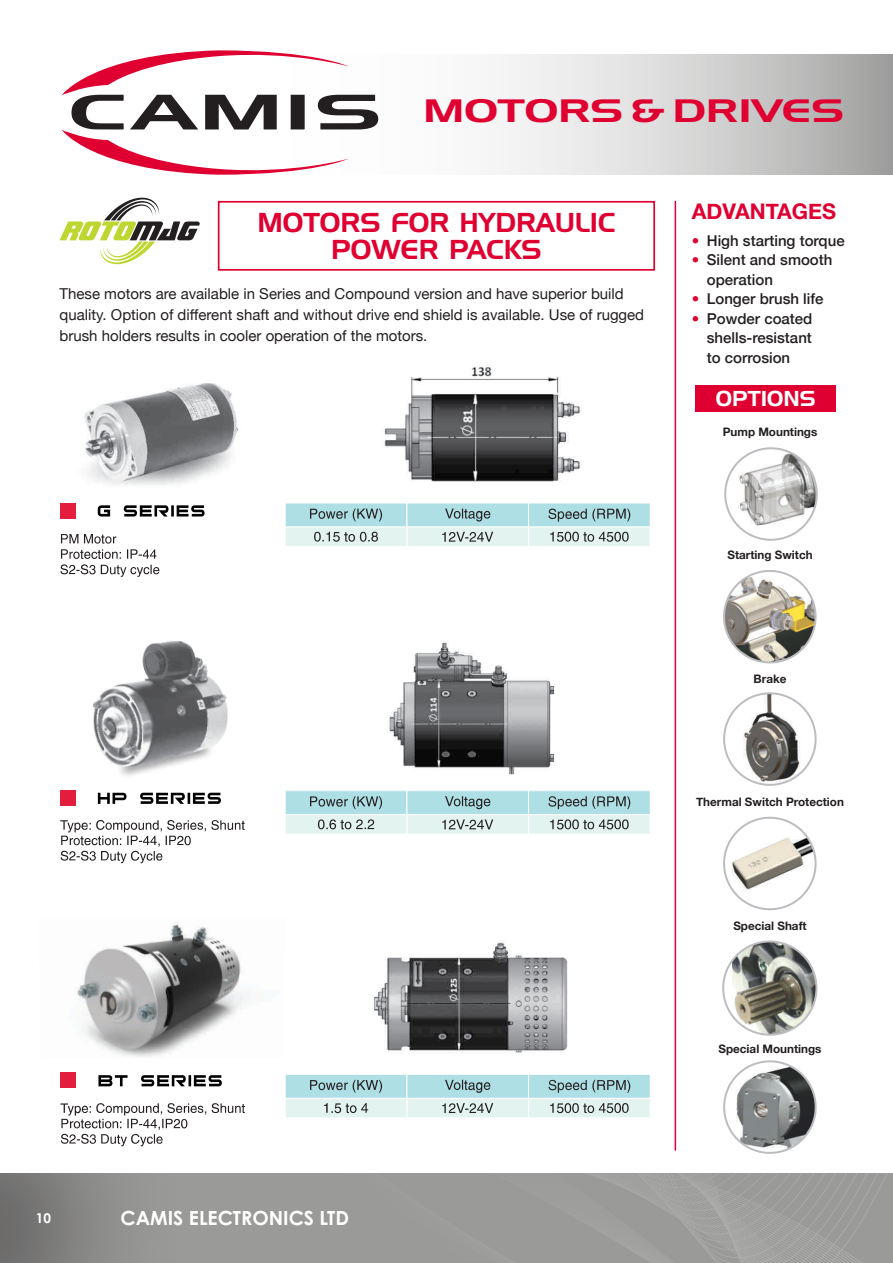
<style>
.page{position:relative;width:893px;height:1263px;background:#fff}
.page>*{position:absolute;margin:0;border:0;box-sizing:border-box;transform-origin:0 0}
.t1{font:31.5px "Handel Gothic BT";color:#df0031;scale:1.37 1}
.t2{font:26.55px/27px "Handel Gothic BT";color:#df0031;text-align:center}
.t3{font:700 21.6px "Helvetica Neue";color:#df0031}
.t4{font:21px "Handel Gothic BT";color:#fff}
.t5{font:700 19.5px "Century Gothic";color:#fff}
.t6{font:15px/21px "Helvetica Neue";color:#231f20}
.t7{font:500 15px "Helvetica Neue";color:#231f20}
.t8{font:700 13.5px "Century Gothic";color:#fff}
.t9{font:700 11.7px "Helvetica Neue";color:#231f20}
.s1{color:#df0031}
</style>
<div class="page">
<svg style="left:0;top:1173px;width:893px;height:1px"></svg>
<svg style="left:0;top:1174px;width:893px;height:89px;background:#979796"></svg>
<svg style="left:378px;top:54px;width:515px;height:121px"></svg>
<svg style="left:62px;top:50px;width:316px;height:125px"></svg>
<img style="left:85px;top:384px;width:153px;height:101px">
<img style="left:384px;top:365px;width:197px;height:117px">
<div style="left:218px;top:201px;width:437px;height:70px;border:2px solid #df0031"></div>
<div style="left:696px;top:386px;width:140px;height:26px;background:#df0031"></div>
<svg style="left:60px;top:198px;width:140px;height:66px"></svg>
<svg style="left:724px;top:447px;width:94px;height:94px"></svg>
<svg style="left:723px;top:570px;width:94px;height:94px"></svg>
<svg style="left:723px;top:692px;width:94px;height:94px"></svg>
<svg style="left:723px;top:816px;width:94px;height:95px"></svg>
<svg style="left:724px;top:959px;width:58px;height:76px"></svg>
<img style="left:732px;top:943px;width:85px;height:91px">
<div style="left:722px;top:940px;width:95px;height:96px;border:2px solid #bcbdc0;border-radius:50%"></div>
<svg style="left:723px;top:1060px;width:94px;height:94px"></svg>
<hr style="left:675px;top:201px;width:1px;height:949px;background:#df0031">
<svg style="left:98px;top:505px;width:107px;height:11px"></svg>
<div style="left:60px;top:503px;width:16px;height:15px;background:#e41c3e"></div>
<div style="left:285px;top:503px;width:122px;height:24px;background:#aedfe4"></div>
<div style="left:285px;top:503px;width:122px;height:24px;border:1px solid #fff"></div>
<div style="left:407px;top:503px;width:122px;height:24px;background:#aedfe4"></div>
<div style="left:406px;top:503px;width:123px;height:24px;border:1px solid #fff"></div>
<div style="left:529px;top:503px;width:121px;height:24px;background:#aedfe4"></div>
<div style="left:528px;top:503px;width:123px;height:24px;border:1px solid #fff"></div>
<div style="left:407px;top:527px;width:122px;height:19px;background:#e2f3f0"></div>
<div style="left:406px;top:527px;width:123px;height:20px;border:1px solid #fff"></div>
<div style="left:529px;top:527px;width:121px;height:19px;background:#e2f3f0"></div>
<div style="left:528px;top:527px;width:123px;height:20px;border:1px solid #fff"></div>
<div style="left:285px;top:527px;width:122px;height:19px;background:#e2f3f0"></div>
<div style="left:285px;top:527px;width:122px;height:20px;border:1px solid #fff"></div>
<svg style="left:314px;top:531px;width:64px;height:11px"></svg>
<svg style="left:442px;top:532px;width:51px;height:10px"></svg>
<svg style="left:550px;top:532px;width:79px;height:10px"></svg>
<svg style="left:310px;top:508px;width:72px;height:13px"></svg>
<svg style="left:445px;top:508px;width:45px;height:13px"></svg>
<svg style="left:548px;top:509px;width:82px;height:13px"></svg>
<svg style="left:60px;top:534px;width:99px;height:43px"></svg>
<img style="left:386px;top:642px;width:169px;height:132px">
<img style="left:93px;top:641px;width:135px;height:130px">
<svg style="left:98px;top:793px;width:123px;height:11px"></svg>
<div style="left:60px;top:791px;width:16px;height:15px;background:#e41c3e"></div>
<svg style="left:60px;top:820px;width:185px;height:43px"></svg>
<div style="left:285px;top:791px;width:122px;height:24px;background:#aedfe4"></div>
<div style="left:285px;top:790px;width:122px;height:25px;border:1px solid #fff"></div>
<div style="left:407px;top:791px;width:122px;height:24px;background:#aedfe4"></div>
<div style="left:406px;top:790px;width:123px;height:25px;border:1px solid #fff"></div>
<div style="left:529px;top:791px;width:121px;height:24px;background:#aedfe4"></div>
<div style="left:528px;top:790px;width:123px;height:25px;border:1px solid #fff"></div>
<div style="left:407px;top:815px;width:122px;height:19px;background:#e2f3f0"></div>
<div style="left:406px;top:814px;width:123px;height:20px;border:1px solid #fff"></div>
<div style="left:529px;top:815px;width:121px;height:19px;background:#e2f3f0"></div>
<div style="left:528px;top:814px;width:123px;height:20px;border:1px solid #fff"></div>
<div style="left:285px;top:815px;width:122px;height:19px;background:#e2f3f0"></div>
<div style="left:285px;top:814px;width:122px;height:20px;border:1px solid #fff"></div>
<svg style="left:442px;top:819px;width:51px;height:10px"></svg>
<svg style="left:310px;top:796px;width:72px;height:13px"></svg>
<svg style="left:445px;top:796px;width:45px;height:13px"></svg>
<svg style="left:548px;top:796px;width:82px;height:13px"></svg>
<svg style="left:318px;top:819px;width:56px;height:10px"></svg>
<svg style="left:550px;top:819px;width:79px;height:10px"></svg>
<img style="left:373px;top:941px;width:195px;height:112px">
<img style="left:77px;top:922px;width:170px;height:135px">
<svg style="left:98px;top:1075px;width:124px;height:11px"></svg>
<div style="left:60px;top:1072px;width:16px;height:16px;background:#e41c3e"></div>
<svg style="left:60px;top:1103px;width:185px;height:43px"></svg>
<div style="left:285px;top:1074px;width:122px;height:24px;background:#aedfe4"></div>
<div style="left:285px;top:1074px;width:122px;height:25px;border:1px solid #fff"></div>
<div style="left:407px;top:1074px;width:122px;height:24px;background:#aedfe4"></div>
<div style="left:406px;top:1074px;width:123px;height:25px;border:1px solid #fff"></div>
<div style="left:529px;top:1074px;width:121px;height:24px;background:#aedfe4"></div>
<div style="left:528px;top:1074px;width:123px;height:25px;border:1px solid #fff"></div>
<div style="left:407px;top:1098px;width:122px;height:20px;background:#e2f3f0"></div>
<div style="left:406px;top:1098px;width:123px;height:20px;border:1px solid #fff"></div>
<div style="left:529px;top:1098px;width:121px;height:20px;background:#e2f3f0"></div>
<div style="left:528px;top:1098px;width:123px;height:20px;border:1px solid #fff"></div>
<div style="left:285px;top:1098px;width:122px;height:20px;background:#e2f3f0"></div>
<div style="left:285px;top:1098px;width:122px;height:20px;border:1px solid #fff"></div>
<svg style="left:442px;top:1103px;width:51px;height:10px"></svg>
<svg style="left:310px;top:1080px;width:72px;height:13px"></svg>
<svg style="left:445px;top:1080px;width:45px;height:13px"></svg>
<svg style="left:549px;top:1080px;width:81px;height:13px"></svg>
<svg style="left:550px;top:1103px;width:79px;height:10px"></svg>
<svg style="left:324px;top:1103px;width:44px;height:10px"></svg>
<p class="t1" style="left:423px;top:92px;width:309px">MOTORS &amp; DRIVES</p>
<p class="t2" style="left:257px;top:209px;width:360px">MOTORS FOR HYDRAULIC<br>POWER PACKS</p>
<p class="t6" style="left:60px;top:284px;width:586px">These motors are available in Series and Compound version and have superior build quality. Option of different shaft and without drive end shield is available. Use of rugged brush holders results in cooler operation of the motors.</p>
<p class="t3" style="left:692px;top:194px;width:146px">ADVANTAGES</p>
<p class="t7" style="left:692px;top:228px;width:154px"><span class="s1">•</span> High starting torque</p>
<p class="t7" style="left:692px;top:248px;width:142px"><span class="s1">•</span> Silent and smooth</p>
<p class="t7" style="left:707px;top:267px;width:68px">operation</p>
<p class="t7" style="left:692px;top:287px;width:133px"><span class="s1">•</span> Longer brush life</p>
<p class="t7" style="left:692px;top:306px;width:122px"><span class="s1">•</span> Powder coated</p>
<p class="t7" style="left:707px;top:326px;width:107px">shells-resistant</p>
<p class="t7" style="left:707px;top:345px;width:85px">to corrosion</p>
<p class="t4" style="left:716px;top:386px;width:101px">OPTIONS</p>
<p class="t9" style="left:723px;top:423px;width:96px">Pump Mountings</p>
<p class="t9" style="left:727px;top:546px;width:87px">Starting Switch</p>
<p class="t9" style="left:754px;top:669px;width:34px">Brake</p>
<p class="t9" style="left:696px;top:793px;width:149px">Thermal Switch Protection</p>
<p class="t9" style="left:733px;top:916px;width:75px">Special Shaft</p>
<p class="t9" style="left:718px;top:1040px;width:105px">Special Mountings</p>
<p class="t8" style="left:36px;top:1210px;width:17px">10</p>
<p class="t5" style="left:121px;top:1206px;width:230px">CAMIS ELECTRONICS LTD</p>
</div>
